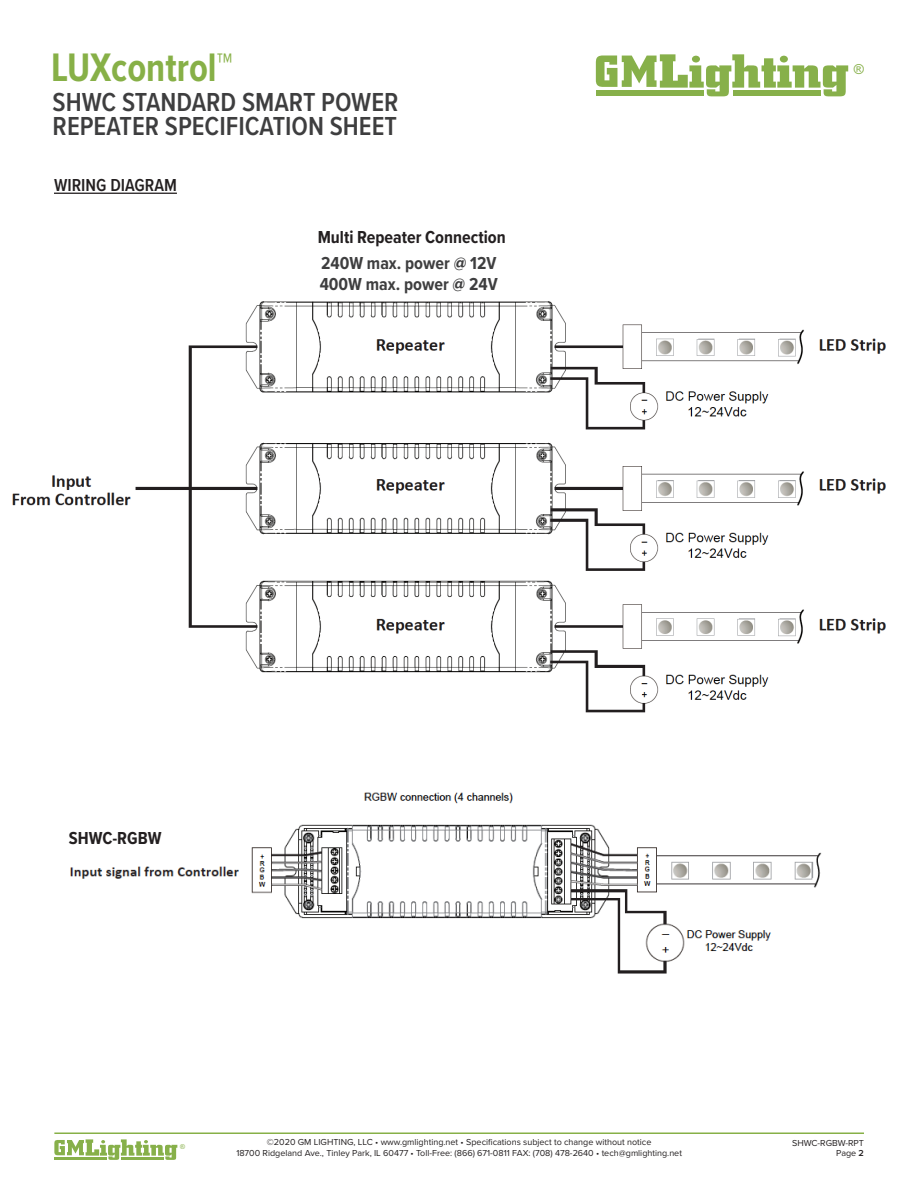
<style>
.page{position:relative;width:918px;height:1188px;background:#fff}
.page>*{position:absolute;margin:0;border:0;box-sizing:border-box;transform-origin:0 0}
.t1{font:700 41.25px "Proxima Nova Cond";color:#87b047;scale:.93 1}
.t2{font:600 27px/24px "Proxima Nova Cond";color:#3e3e3f}
.t3{font:700 18px "Proxima Nova Cond";color:#3e3e3f}
.t4{font:700 18px "Proxima Nova Cond";color:#231f20}
.t5{font:600 18px "Proxima Nova Cond";color:#231f20}
.t6{font:13.8px "Arial";color:#87b04a}
.t7{font:9px/10.8px "Proxima Nova";color:#231f20;text-align:center}
.t8{font:6.75px "Arial";color:#87b04a}
.s1{font-weight:600}
</style>
<div class="page">
<svg style="left:596px;top:54px;width:252px;height:42px"></svg>
<div style="left:596px;top:90px;width:108px;height:5px;background:#87b04a"></div>
<div style="left:733px;top:91px;width:88px;height:5px;background:#87b04a"></div>
<hr style="left:54px;top:1132px;width:810px;height:2px;background:#87b047">
<svg style="left:54px;top:1139px;width:123px;height:21px"></svg>
<hr style="left:55px;top:1157px;width:52px;height:2px;background:#87b04a">
<hr style="left:121px;top:1157px;width:43px;height:3px;background:#87b04a">
<hr style="left:54px;top:193px;width:123px;height:1px;background:#231f20">
<img style="left:12px;top:302px;width:874px;height:411px">
<img style="left:70px;top:792px;width:752px;height:182px">
<h1 class="t1" style="left:51px;top:37px;width:197px">LUXcontrol™</h1>
<h3 class="t6" style="left:854px;top:60px;width:12px">®</h3>
<h2 class="t2" style="left:53px;top:89px;width:347px">SHWC STANDARD SMART POWER<br>REPEATER SPECIFICATION SHEET</h2>
<p class="t5" style="left:54px;top:171px;width:124px">WIRING DIAGRAM</p>
<p class="t4" style="left:318px;top:224px;width:190px">Multi Repeater Connection</p>
<p class="t3" style="left:321px;top:249px;width:177px">240W max. power @ 12V</p>
<p class="t3" style="left:320px;top:271px;width:180px">400W max. power @ 24V</p>
<p class="t4" style="left:69px;top:824px;width:94px">SHWC-RGBW</p>
<p class="t7" style="left:236px;top:1137px;width:447px">©2020 GM LIGHTING, LLC • www.gmlighting.net • Specifications subject to change without notice<br>18700 Ridgeland Ave., Tinley Park, IL 60477 • Toll-Free: (866) 671-0811 FAX: (708) 478-2640 • tech@gmlighting.net</p>
<p class="t8" style="left:180px;top:1142px;width:6px">®</p>
<p class="t7" style="left:792px;top:1137px;width:73px;text-align:right">SHWC-RGBW-RPT<br>Page <span class="s1">2</span></p>
</div>
